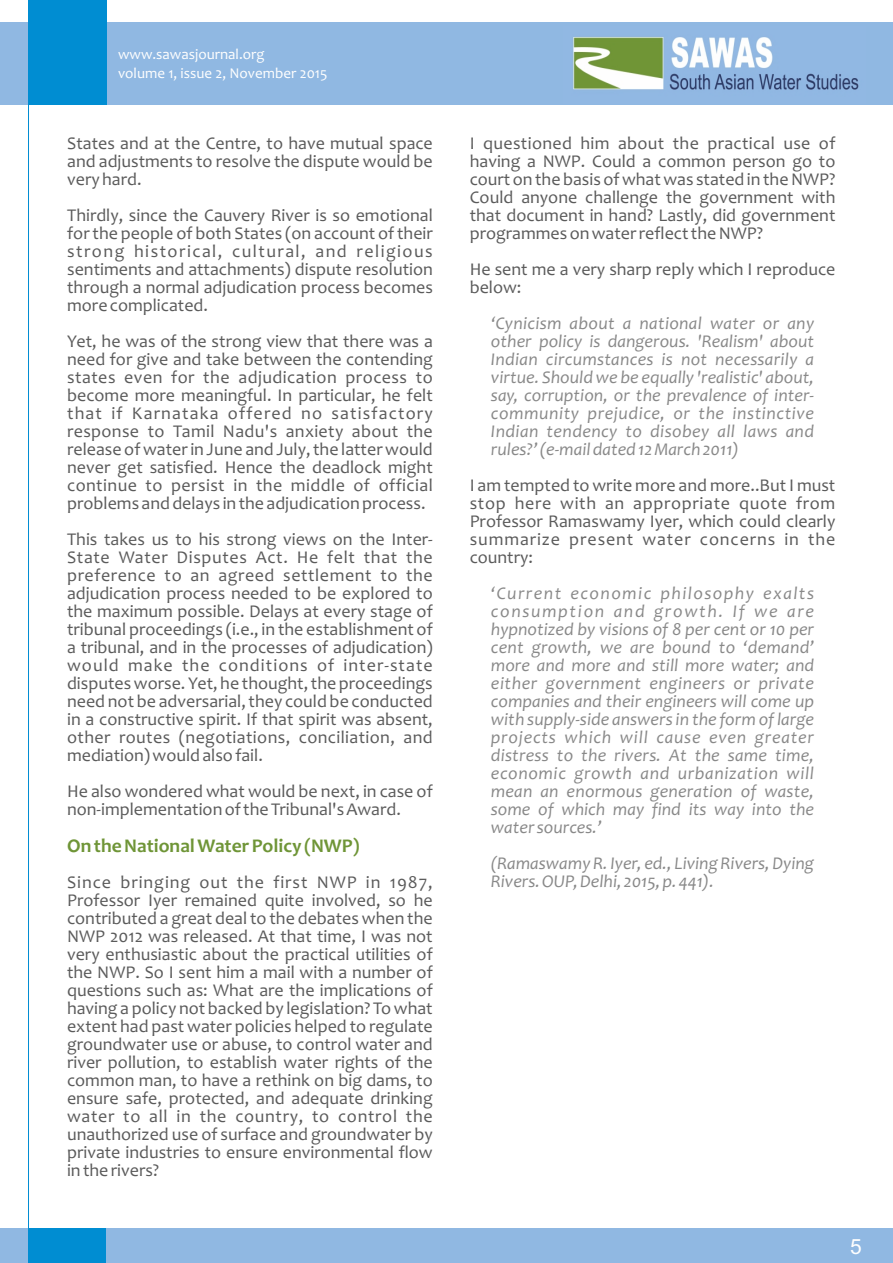
<style>
.page{position:relative;width:893px;height:1263px;background:#fff}
.page>*{position:absolute;margin:0;border:0;box-sizing:border-box;transform-origin:0 0}
.t1{font:21px "Arial";color:#fefefe}
.t2{font:700 19.5px "Candara";color:#6f9537}
.t3{font:18px/18px "Candara";color:#5b5b5b;text-align:justify}
.t4{font:italic 18px/18px "Candara";color:#898989;text-align:justify}
.t5{font:15px/18.3px "Candara";color:#fefefe}
</style>
<div class="page">
<div style="left:0;top:23px;width:893px;height:82px;background:#90b8e2"></div>
<div style="left:0;top:1229px;width:893px;height:34px;background:#90b8e2"></div>
<div style="left:28px;top:0;width:78px;height:105px;background:#008dd2"></div>
<div style="left:28px;top:1229px;width:78px;height:34px;background:#008dd2"></div>
<img style="left:573px;top:37px;width:286px;height:53px">
<hr style="left:28px;top:105px;width:1px;height:1124px;background:#008dd2">
<p class="t5" style="left:118px;top:47px;width:211px">www.sawasjournal.org<br>volume 1, issue 2, November 2015</p>
<p class="t3" style="left:67px;top:136px;width:367px">States and at the Centre, to have mutual space and adjustments to resolve the dispute would be very hard.</p>
<p class="t3" style="left:67px;top:208px;width:367px">Thirdly, since the Cauvery River is so emotional for the people of both States (on account of their strong historical, cultural, and religious sentiments and attachments) dispute resolution through a normal adjudication process becomes more complicated.</p>
<p class="t3" style="left:67px;top:334px;width:367px">Yet, he was of the strong view that there was a need for give and take between the contending states even for the adjudication process to become more meaningful. In particular, he felt that if Karnataka offered no satisfactory response to Tamil Nadu's anxiety about the release of water in June and July, the latter would never get satisfied. Hence the deadlock might continue to persist in the middle of official problems and delays in the adjudication process.</p>
<p class="t3" style="left:67px;top:532px;width:367px">This takes us to his strong views on the Inter-State Water Disputes Act. He felt that the preference to an agreed settlement to the adjudication process needed to be explored to the maximum possible. Delays at every stage of tribunal proceedings (i.e., in the establishment of a tribunal, and in the processes of adjudication) would make the conditions of inter-state disputes worse. Yet, he thought, the proceedings need not be adversarial, they could be conducted in a constructive spirit. If that spirit was absent, other routes (negotiations, conciliation, and mediation) would also fail.</p>
<p class="t3" style="left:67px;top:784px;width:367px">He also wondered what would be next, in case of non-implementation of the Tribunal's Award.</p>
<p class="t2" style="left:67px;top:838px;width:294px">On the National Water Policy (NWP)</p>
<p class="t3" style="left:67px;top:875px;width:367px">Since bringing out the first NWP in 1987, Professor Iyer remained quite involved, so he contributed a great deal to the debates when the NWP 2012 was released. At that time, I was not very enthusiastic about the practical utilities of the NWP. So I sent him a mail with a number of questions such as: What are the implications of having a policy not backed by legislation? To what extent had past water policies helped to regulate groundwater use or abuse, to control water and river pollution, to establish water rights of the common man, to have a rethink on big dams, to ensure safe, protected, and adequate drinking water to all in the country, to control the unauthorized use of surface and groundwater by private industries to ensure environmental flow in the rivers?</p>
<p class="t3" style="left:470px;top:136px;width:367px">I questioned him about the practical use of having a NWP. Could a common person go to court on the basis of what was stated in the NWP?<br>Could anyone challenge the government with that document in hand? Lastly, did government programmes on water reflect the NWP?</p>
<p class="t3" style="left:470px;top:262px;width:367px">He sent me a very sharp reply which I reproduce below:</p>
<p class="t4" style="left:491px;top:316px;width:325px">‘Cynicism about a national water or any other policy is dangerous. 'Realism' about Indian circumstances is not necessarily a virtue. Should we be equally 'realistic' about, say, corruption, or the prevalence of inter&shy;community prejudice, or the instinctive Indian tendency to disobey all laws and rules?’ (e-mail dated 12 March 2011)</p>
<p class="t3" style="left:470px;top:478px;width:367px">I am tempted to write more and more..But I must stop here with an appropriate quote from Professor Ramaswamy Iyer, which could clearly summarize present water concerns in the country:</p>
<p class="t4" style="left:491px;top:586px;width:325px">‘Current economic philosophy exalts consumption and growth. If we are hypnotized by visions of 8 per cent or 10 per cent growth, we are bound to ‘demand’ more and more and still more water; and either government engineers or private companies and their engineers will come up with supply-side answers in the form of large projects which will cause even greater distress to the rivers. At the same time, economic growth and urbanization will mean an enormous generation of waste, some of which may find its way into the water sources.’</p>
<p class="t4" style="left:491px;top:856px;width:325px">(Ramaswamy R. Iyer, ed., Living Rivers, Dying<br>Rivers. OUP, Delhi, 2015, p. 441).</p>
<p class="t1" style="left:850px;top:1239px;width:13px">5</p>
</div>
